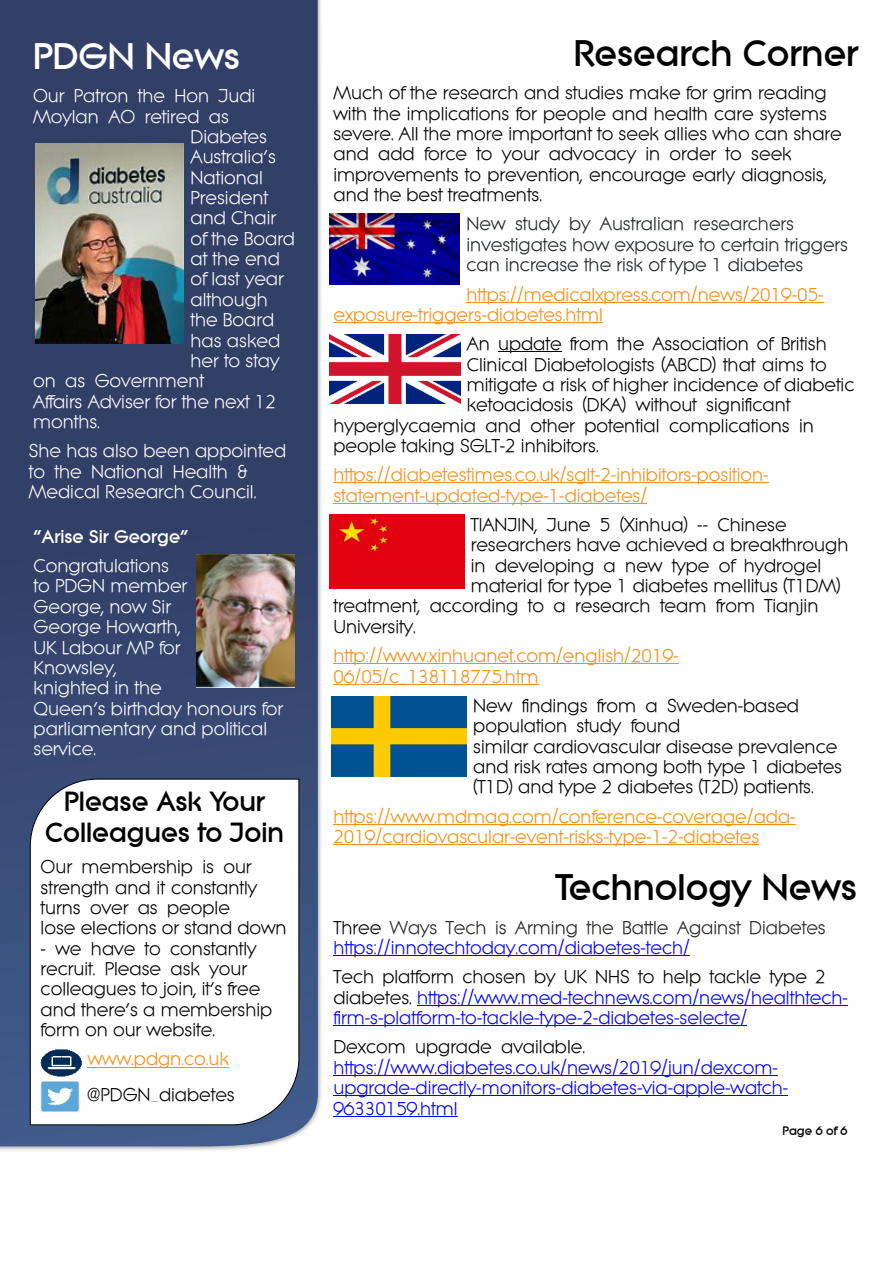
<style>
.page{position:relative;width:893px;height:1263px;background:#fff}
.page>*{position:absolute;margin:0;border:0;box-sizing:border-box;transform-origin:0 0}
.t1{font:36px "Beatnik SF Bold";color:#000}
.t2{font:36px "Beatnik SF Bold";color:#fff}
.t3{font:27px/30.5px "Beatnik SF Bold";color:#000;text-align:center}
.t4{font:18px/20.4px "Beatnik SF";color:#000}
.t5{font:18px/20.4px "Beatnik SF";color:#fff}
.t6{font:18px/20.4px "Beatnik SF";color:#f39016}
.t7{font:18px/20.4px "Beatnik SF";color:#00f}
.t8{font:18px/20.4px "Beatnik SF";color:#212529}
.t9{font:18px/20.4px "Beatnik SF";color:#222}
.t10{font:18px "Beatnik SF Bold";color:#fff}
.t11{font:12px "Beatnik SF Bold";color:#000}
.s1{color:#000}
.s2{color:#00f}
</style>
<div class="page">
<svg style="left:0;top:0;width:320px;height:1146px;background:#36456d"></svg>
<img style="left:35px;top:144px;width:149px;height:200px">
<img style="left:197px;top:554px;width:97px;height:134px">
<hr style="left:467px;top:302px;width:357px;height:1px;background:#f39016">
<hr style="left:333px;top:322px;width:270px;height:1px;background:#f39016">
<hr style="left:498px;top:352px;width:64px;height:1px;background:#000">
<hr style="left:333px;top:483px;width:436px;height:1px;background:#f39016">
<hr style="left:333px;top:503px;width:314px;height:1px;background:#f39016">
<hr style="left:333px;top:663px;width:346px;height:1px;background:#f39016">
<hr style="left:333px;top:684px;width:206px;height:1px;background:#f39016">
<hr style="left:333px;top:824px;width:463px;height:1px;background:#f39016">
<hr style="left:333px;top:844px;width:426px;height:1px;background:#f39016">
<img style="left:329px;top:214px;width:131px;height:71px">
<img style="left:329px;top:334px;width:131px;height:69px">
<div style="left:329px;top:514px;width:135px;height:74px;background:#e30212"></div>
<img style="left:331px;top:697px;width:135px;height:80px">
<svg style="left:30px;top:778px;width:270px;height:347px"></svg>
<hr style="left:88px;top:1067px;width:141px;height:1px;background:#f39016">
<img style="left:41px;top:1081px;width:39px;height:31px">
<img style="left:39px;top:1048px;width:44px;height:30px">
<hr style="left:333px;top:955px;width:357px;height:1px;background:#00f">
<hr style="left:417px;top:1005px;width:431px;height:1px;background:#00f">
<hr style="left:333px;top:1025px;width:414px;height:1px;background:#00f">
<hr style="left:333px;top:1075px;width:445px;height:1px;background:#00f">
<hr style="left:333px;top:1095px;width:455px;height:1px;background:#00f">
<hr style="left:333px;top:1116px;width:125px;height:1px;background:#00f">
<h1 class="t2" style="left:33px;top:42px;width:209px">PDGN News</h1>
<p class="t5" style="left:33px;top:86px;width:224px">Our Patron the Hon Judi</p>
<p class="t5" style="left:33px;top:106px;width:197px">Moylan AO retired as</p>
<p class="t5" style="left:191px;top:126px;width:78px">Diabetes</p>
<p class="t5" style="left:191px;top:147px;width:87px">Australia’s</p>
<p class="t5" style="left:191px;top:167px;width:74px">National</p>
<p class="t5" style="left:191px;top:187px;width:79px">President</p>
<p class="t5" style="left:191px;top:208px;width:87px">and Chair</p>
<p class="t5" style="left:191px;top:228px;width:106px">of the Board</p>
<p class="t5" style="left:191px;top:248px;width:91px">at the end</p>
<p class="t5" style="left:191px;top:269px;width:95px">of last year</p>
<p class="t5" style="left:191px;top:289px;width:79px">although</p>
<p class="t5" style="left:191px;top:309px;width:85px">the Board</p>
<p class="t5" style="left:191px;top:330px;width:91px">has asked</p>
<p class="t5" style="left:191px;top:350px;width:90px">her to stay</p>
<p class="t5" style="left:33px;top:371px;width:173px">on as Government</p>
<p class="t5" style="left:33px;top:391px;width:244px">Affairs Adviser for the next 12</p>
<p class="t5" style="left:33px;top:411px;width:68px">months.</p>
<p class="t5" style="left:29px;top:441px;width:259px">She has also been appointed to the National Health &amp;<br>Medical Research Council.</p>
<p class="t10" style="left:34px;top:529px;width:157px">“Arise Sir George”</p>
<p class="t5" style="left:34px;top:555px;width:251px">Congratulations<br>to PDGN member<br>George, now Sir<br>George Howarth,<br>UK Labour MP for<br>Knowsley,<br>knighted in the<br>Queen’s birthday honours for parliamentary and political service.</p>
<h2 class="t3" style="left:45px;top:789px;width:240px">Please Ask Your<br>Colleagues to Join</h2>
<p class="t4" style="left:41px;top:856px;width:248px">Our membership is our strength and it constantly turns over as people<br>lose elections or stand down</p>
<p class="t4" style="left:41px;top:938px;width:233px">- we have to constantly recruit. Please ask your colleagues to join, it’s free and there’s a membership form on our website.</p>
<p class="t6" style="left:88px;top:1049px;width:143px">www.pdgn.co.uk</p>
<p class="t4" style="left:87px;top:1084px;width:150px">@PDGN_diabetes</p>
<h1 class="t1" style="left:574px;top:39px;width:286px">Research Corner</h1>
<p class="t4" style="left:333px;top:83px;width:510px">Much of the research and studies make for grim reading with the implications for people and health care systems severe. All the more important to seek allies who can share and add force to your advocacy in order to seek improvements to prevention, encourage early diagnosis, and the best treatments.</p>
<p class="t8" style="left:467px;top:214px;width:383px">New study by Australian researchers investigates how exposure to certain triggers can increase the risk of type 1 diabetes</p>
<p class="t6" style="left:333px;top:284px;width:492px;text-indent:133px">https://medicalxpress.com/news/2019-05- exposure-triggers-diabetes.html</p>
<p class="t4" style="left:467px;top:334px;width:362px">An update from the Association of British</p>
<p class="t4" style="left:467px;top:354px;width:362px">Clinical Diabetologists (ABCD) that aims to</p>
<p class="t4" style="left:467px;top:374px;width:389px">mitigate a risk of higher incidence of diabetic</p>
<p class="t4" style="left:467px;top:395px;width:325px">ketoacidosis (DKA) without significant</p>
<p class="t4" style="left:333px;top:415px;width:482px">hyperglycaemia and other potential complications in</p>
<p class="t4" style="left:333px;top:435px;width:267px">people taking SGLT-2 inhibitors.</p>
<p class="t6" style="left:333px;top:465px;width:437px">https://diabetestimes.co.uk/sglt-2-inhibitors-position&shy;statement-updated-type-1-diabetes/</p>
<p class="t4" style="left:471px;top:514px;width:317px">TIANJIN, June 5 (Xinhua) -- Chinese</p>
<p class="t4" style="left:471px;top:535px;width:379px">researchers have achieved a breakthrough</p>
<p class="t4" style="left:471px;top:555px;width:352px">in developing a new type of hydrogel</p>
<p class="t4" style="left:471px;top:575px;width:371px">material for type 1 diabetes mellitus (T1DM)</p>
<p class="t4" style="left:333px;top:596px;width:486px">treatment, according to a research team from Tianjin</p>
<p class="t4" style="left:333px;top:616px;width:84px">University.</p>
<p class="t6" style="left:333px;top:645px;width:347px">http://www.xinhuanet.com/english/2019-<br>06/05/c_138118775.htm</p>
<p class="t4" style="left:473px;top:695px;width:370px">New findings from a Sweden-based population study found<br>similar cardiovascular disease prevalence and risk rates among both type 1 diabetes (T1D) and type 2 diabetes (T2D) patients.</p>
<p class="t6" style="left:333px;top:806px;width:464px">https://www.mdmag.com/conference-coverage/ada-<br>2019/cardiovascular-event-risks-type-1-2-diabetes</p>
<h1 class="t1" style="left:556px;top:874px;width:302px">Technology News</h1>
<p class="t9" style="left:333px;top:917px;width:494px"><span class="s1">Three</span> Ways Tech is Arming the Battle Against Diabetes <span class="s2">https://innotechtoday.com/diabetes-tech/</span></p>
<p class="t7" style="left:333px;top:967px;width:516px"><span class="s1">Tech platform chosen by UK NHS to help tackle type 2 diabetes.</span> https://www.med-technews.com/news/healthtech&shy;firm-s-platform-to-tackle-type-2-diabetes-selecte/</p>
<p class="t4" style="left:333px;top:1037px;width:253px">Dexcom upgrade available.</p>
<p class="t7" style="left:333px;top:1057px;width:456px">https://www.diabetes.co.uk/news/2019/jun/dexcom&shy;upgrade-directly-monitors-diabetes-via-apple-watch-<br>96330159.html</p>
<p class="t11" style="left:782px;top:1126px;width:66px">Page 6 of 6</p>
</div>
